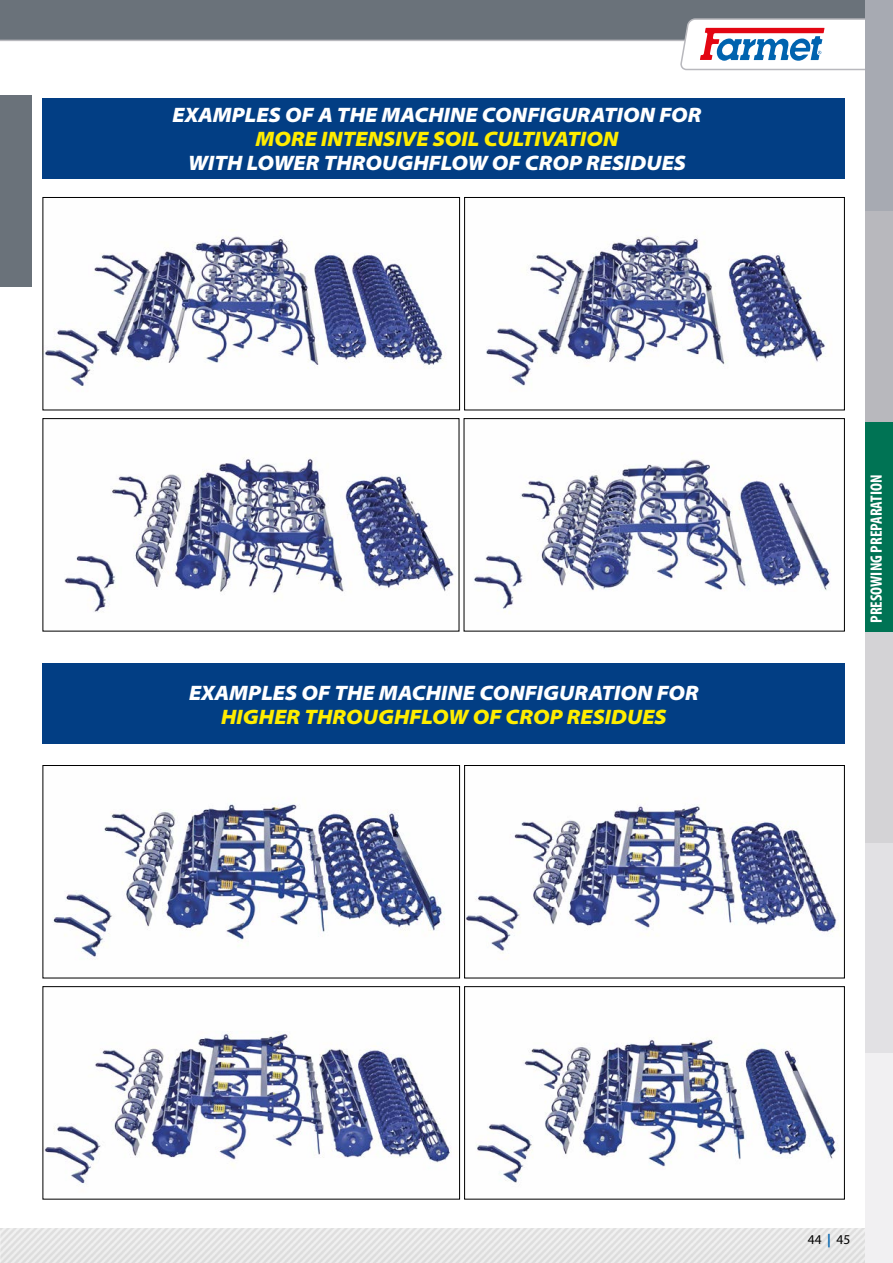
<style>
.page{position:relative;width:893px;height:1263px;background:#fff}
.page>*{position:absolute;margin:0;border:0;box-sizing:border-box;transform-origin:0 0}
.t1{font:italic 900 semi-expanded 21px "Myriad Pro";color:#fff}
.t2{font:italic 900 semi-expanded 21px "Myriad Pro";color:#ffed00}
.t3{font:700 condensed 16.5px "Myriad Pro";color:#fff}
.t4{font:13.5px "Myriad Pro";color:#000}
.s1{font-weight:700;color:#0063af}
</style>
<div class="page">
<img style="left:1px;top:1229px;width:864px;height:34px">
<div style="left:0;top:95px;width:32px;height:191px;background:#6a727a"></div>
<div style="left:0;top:0;width:893px;height:40px;background:#6a727a"></div>
<hr style="left:0;top:40px;width:893px;height:1px;background:#b8b8bd">
<svg style="left:681px;top:18px;width:184px;height:52px"></svg>
<div style="left:865px;top:0;width:28px;height:211px;background:#a7aab2"></div>
<div style="left:865px;top:211px;width:28px;height:211px;background:#b8b8bd"></div>
<div style="left:865px;top:422px;width:28px;height:210px;background:#007354"></div>
<div style="left:865px;top:632px;width:28px;height:211px;background:#d4d3d6"></div>
<div style="left:865px;top:843px;width:28px;height:210px;background:#e2e1e4"></div>
<div style="left:865px;top:1053px;width:28px;height:210px;background:#f1f0f2"></div>
<img style="left:53px;top:798px;width:392px;height:161px">
<div style="left:43px;top:765px;width:417px;height:213px;border:1px solid #000"></div>
<img style="left:45px;top:230px;width:400px;height:156px">
<div style="left:43px;top:197px;width:417px;height:213px;border:1px solid #000"></div>
<img style="left:45px;top:1031px;width:406px;height:153px">
<div style="left:43px;top:986px;width:417px;height:213px;border:1px solid #000"></div>
<img style="left:64px;top:457px;width:390px;height:155px">
<div style="left:43px;top:418px;width:416px;height:213px;border:1px solid #000"></div>
<img style="left:466px;top:805px;width:373px;height:149px">
<div style="left:464px;top:765px;width:381px;height:213px;border:1px solid #000"></div>
<img style="left:486px;top:236px;width:340px;height:152px">
<div style="left:464px;top:197px;width:381px;height:213px;border:1px solid #000"></div>
<img style="left:476px;top:1037px;width:361px;height:146px">
<div style="left:464px;top:986px;width:381px;height:213px;border:1px solid #000"></div>
<img style="left:474px;top:459px;width:357px;height:153px">
<div style="left:464px;top:418px;width:381px;height:213px;border:1px solid #000"></div>
<div style="left:43px;top:98px;width:802px;height:81px;background:#023e84"></div>
<div style="left:43px;top:663px;width:802px;height:81px;background:#023e84"></div>
<img style="left:0;top:1229px;width:1px;height:34px">
<p class="t1" style="left:173px;top:101px;width:530px">EXAMPLES OF A THE MACHINE CONFIGURATION FOR</p>
<p class="t2" style="left:256px;top:125px;width:364px">MORE INTENSIVE SOIL CULTIVATION</p>
<p class="t1" style="left:188px;top:149px;width:499px">WITH LOWER THROUGHFLOW OF CROP RESIDUES</p>
<p class="t1" style="left:189px;top:678px;width:511px">EXAMPLES OF THE MACHINE CONFIGURATION FOR</p>
<p class="t2" style="left:221px;top:702px;width:447px">HIGHER THROUGHFLOW OF CROP RESIDUES</p>
<p class="t3" style="left:866px;top:623px;width:150px;rotate:-90deg">PRESOWING PREPARATION</p>
<p class="t4" style="left:808px;top:1231px;width:44px">44 <span class="s1">|</span> 45</p>
</div>
